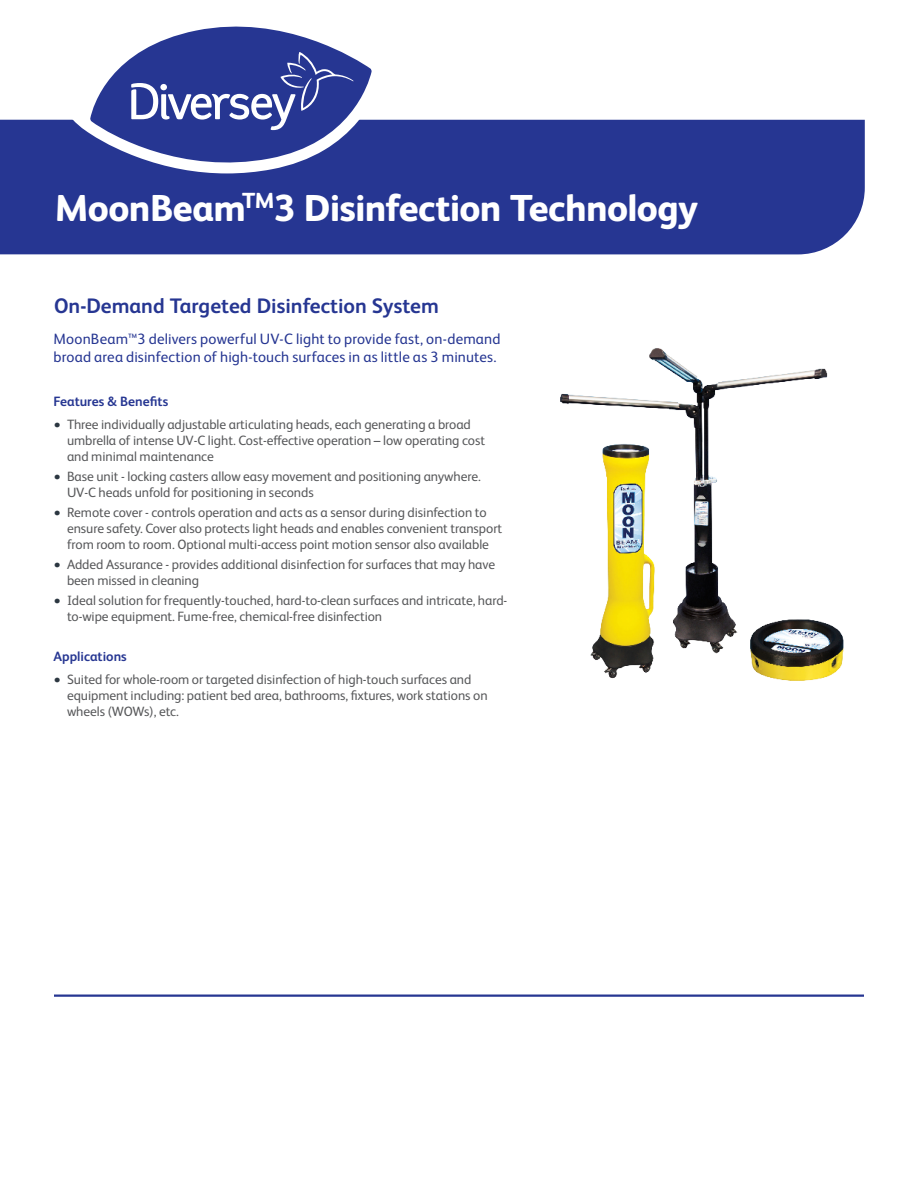
<style>
.page{position:relative;width:918px;height:1188px;background:#fff}
.page>*{position:absolute;margin:0;border:0;box-sizing:border-box;transform-origin:0 0}
.t1{font:800 37.5px "FS Albert Pro";letter-spacing:-.02em;color:#fff}
.Product_Descriptor_p{font:700 21px "FS Albert Pro";color:#263692}
._1_Top-Blue-Text{font:15px/18px "FS Albert Pro";letter-spacing:.01em;color:#263692}
.t2{font:13.5px/16.2px "FS Albert Pro";letter-spacing:-.005em;color:#57585a}
.Section_headings{font:700 13.5px "FS Albert Pro";color:#263692}
.s1{font-size:15px;color:#2c3741}
</style>
<div class="page">
<hr style="left:54px;top:995px;width:810px;height:2px;background:#263692">
<div style="left:0;top:120px;width:865px;height:134px;background:#263692"></div>
<img style="left:560px;top:348px;width:284px;height:333px">
<svg style="left:70px;top:119px;width:317px;height:54px;background:#37469a"></svg>
<svg style="left:90px;top:26px;width:282px;height:149px;fill:#263692"></svg>
<svg style="left:131px;top:39px;width:227px;height:91px;background:#4c59a5"></svg>
<p class="t1" style="left:55px;top:178px;width:645px">MoonBeam<sup>TM</sup>3 Disinfection Technology</p>
<p class="Product_Descriptor_p" style="left:54px;top:291px;width:386px">On-Demand Targeted Disinfection System</p>
<p class="_1_Top-Blue-Text" style="left:54px;top:329px;width:449px">MoonBeam™3 delivers powerful UV-C light to provide fast, on-demand broad area disinfection of high-touch surfaces in as little as 3 minutes.</p>
<p class="Section_headings" style="left:54px;top:392px;width:116px">Features &amp; Benefits</p>
<p class="t2" style="left:67px;top:415px;width:420px;text-indent:-14px"><span class="s1">•</span> Three individually adjustable articulating heads, each generating a broad umbrella of intense UV-C light. Cost-effective operation – low operating cost and minimal maintenance</p>
<p class="t2" style="left:67px;top:467px;width:415px;text-indent:-14px"><span class="s1">•</span> Base unit - locking casters allow easy movement and positioning anywhere.<br>UV-C heads unfold for positioning in seconds</p>
<p class="t2" style="left:67px;top:503px;width:437px;text-indent:-14px"><span class="s1">•</span> Remote cover - controls operation and acts as a sensor during disinfection to ensure safety. Cover also protects light heads and enables convenient transport from room to room. Optional multi-access point motion sensor also available</p>
<p class="t2" style="left:67px;top:555px;width:430px;text-indent:-14px"><span class="s1">•</span> Added Assurance - provides additional disinfection for surfaces that may have been missed in cleaning</p>
<p class="t2" style="left:67px;top:591px;width:442px;text-indent:-14px"><span class="s1">•</span> Ideal solution for frequently-touched, hard-to-clean surfaces and intricate, hard&shy;to-wipe equipment. Fume-free, chemical-free disinfection</p>
<p class="Section_headings" style="left:54px;top:647px;width:75px">Applications</p>
<p class="t2" style="left:67px;top:670px;width:422px;text-indent:-14px"><span class="s1">•</span> Suited for whole-room or targeted disinfection of high-touch surfaces and equipment including: patient bed area, bathrooms, fixtures, work stations on wheels (WOWs), etc.</p>
</div>
